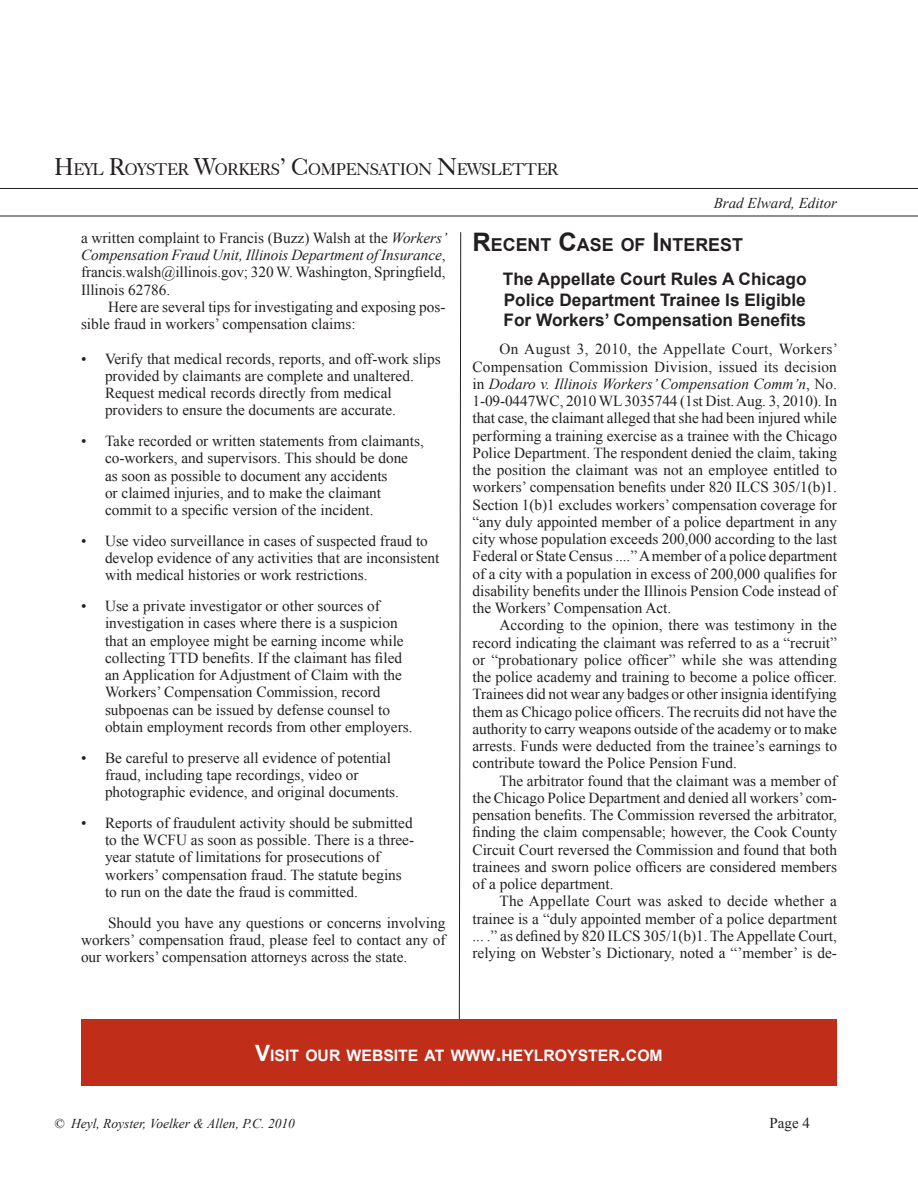
<style>
.page{position:relative;width:918px;height:1188px;background:#fff}
.page>*{position:absolute;margin:0;border:0;box-sizing:border-box;transform-origin:0 0}
.Main_Heading{font:700 17.85px "Arial";color:#231f20}
.Sub_Subheading{font:700 17.25px/20.7px "Arial";color:#231f20;text-align:justify}
.t1{font:16.8px "Caslon 540 BT";letter-spacing:-.015em;color:#231f20}
.Main_Heading-2{font:700 15.75px "Arial";color:#fff}
.Text{font:15.3px/17.2px "Times New Roman";color:#231f20;text-align:justify}
.Bulleted_List{font:15.3px/17.2px "Times New Roman";color:#231f20}
.t2{font:italic 15px "Times New Roman";color:#231f20}
.t3{font:15px "Times New Roman";color:#231f20}
.t4{font:italic 13.5px "Times New Roman";color:#231f20}
.s1{font-size:24px}
.s2{font-style:italic}
.s3{font-size:25.5px}
.s4{font-size:22.5px}
</style>
<div class="page">
<svg style="left:459px;top:232px;width:2px;height:788px"></svg>
<hr style="left:0;top:216px;width:918px;height:1px;background:#231f20">
<hr style="left:0;top:188px;width:918px;height:1px;background:#231f20">
<div style="left:81px;top:1020px;width:756px;height:66px;background:#c02d19"></div>
<p class="t1" style="left:54px;top:159px;width:505px"><span class="s1">H</span> EYL <span class="s1">R</span>OYSTER <span class="s1">W</span>ORKERS<span class="s1">’ C</span>OMPENSATION <span class="s1">N</span>EWSLETTER</p>
<p class="t2" style="left:714px;top:192px;width:125px">Brad Elward, Editor</p>
<p class="Text" style="left:81px;top:229px;width:368px">a written complaint to Francis (Buzz) Walsh at the <span class="s2">Workers’ Compensation Fraud Unit, Illinois Department of Insurance</span>, francis.walsh@illinois.gov; 320 W. Washington, Springfield, Illinois 62786.</p>
<p class="Text" style="left:81px;top:298px;width:366px;text-indent:27px">Here are several tips for investigating and exposing pos&shy;sible fraud in workers’ compensation claims:</p>
<p class="Bulleted_List" style="left:105px;top:350px;width:337px;text-indent:-24px">• Verify that medical records, reports, and off-work slips provided by claimants are complete and unaltered.<br>Request medical records directly from medical providers to ensure the documents are accurate.</p>
<p class="Bulleted_List" style="left:105px;top:432px;width:320px;text-indent:-24px">• Take recorded or written statements from claimants, co-workers, and supervisors. This should be done as soon as possible to document any accidents<br>or claimed injuries, and to make the claimant commit to a specific version of the incident.</p>
<p class="Bulleted_List" style="left:105px;top:532px;width:336px;text-indent:-24px">• Use video surveillance in cases of suspected fraud to develop evidence of any activities that are inconsistent with medical histories or work restrictions.</p>
<p class="Bulleted_List" style="left:105px;top:597px;width:309px;text-indent:-24px">• Use a private investigator or other sources of investigation in cases where there is a suspicion that an employee might be earning income while collecting TTD benefits. If the claimant has filed an Application for Adjustment of Claim with the Workers’ Compensation Commission, record subpoenas can be issued by defense counsel to obtain employment records from other employers.</p>
<p class="Bulleted_List" style="left:105px;top:749px;width:296px;text-indent:-24px">• Be careful to preserve all evidence of potential fraud, including tape recordings, video or photographic evidence, and original documents.</p>
<p class="Bulleted_List" style="left:105px;top:814px;width:311px;text-indent:-24px">• Reports of fraudulent activity should be submitted to the WCFU as soon as possible. There is a three&shy;year statute of limitations for prosecutions of workers’ compensation fraud. The statute begins to run on the date the fraud is committed.</p>
<p class="Text" style="left:81px;top:914px;width:366px;text-indent:27px">Should you have any questions or concerns involving workers’ compensation fraud, please feel to contact any of our workers’ compensation attorneys across the state.</p>
<p class="Main_Heading" style="left:472px;top:233px;width:272px"><span class="s3">R</span>ECENT <span class="s3">C</span>ASE OF <span class="s3">I</span> NTEREST</p>
<p class="Sub_Subheading" style="left:503px;top:269px;width:305px">The Appellate Court Rules A Chicago Police Department Trainee Is Eligible For Workers’ Compensation Benefits</p>
<p class="Text" style="left:472px;top:340px;width:367px;text-indent:27px">On August 3, 2010, the Appellate Court, Workers’ Compensation Commission Division, issued its decision in <span class="s2">Dodaro v. Illinois Workers’ Compensation Comm’n</span>, No.<br>1-09-0447WC, 2010 WL3035744 (1st Dist.Aug. 3, 2010). In that case, the claimant alleged that she had been injured while performing a training exercise as a trainee with the Chicago Police Department. The respondent denied the claim, taking the position the claimant was not an employee entitled to workers’ compensation benefits under 820 ILCS 305/1(b)1.<br>Section 1(b)1 excludes workers’ compensation coverage for “any duly appointed member of a police department in any city whose population exceeds 200,000 according to the last Federal or State Census ....”Amember of a police department of a city with a population in excess of 200,000 qualifies for disability benefits under the Illinois Pension Code instead of the Workers’ Compensation Act.</p>
<p class="Text" style="left:472px;top:616px;width:366px;text-indent:27px">According to the opinion, there was testimony in the record indicating the claimant was referred to as a “recruit” or “probationary police officer” while she was attending the police academy and training to become a police officer.<br>Trainees did not wear any badges or other insignia identifying them as Chicago police officers. The recruits did not have the authority to carry weapons outside of the academy or to make arrests. Funds were deducted from the trainee’s earnings to contribute toward the Police Pension Fund.</p>
<p class="Text" style="left:472px;top:772px;width:366px;text-indent:27px">The arbitrator found that the claimant was a member of the Chicago Police Department and denied all workers’ com&shy;pensation benefits. The Commission reversed the arbitrator, finding the claim compensable; however, the Cook County Circuit Court reversed the Commission and found that both trainees and sworn police officers are considered members of a police department.</p>
<p class="Text" style="left:472px;top:892px;width:366px;text-indent:27px">The Appellate Court was asked to decide whether a trainee is a “duly appointed member of a police department ... .” as defined by 820 ILCS 305/1(b)1. TheAppellate Court, relying on Webster’s Dictionary, noted a “’member’ is de-</p>
<p class="Main_Heading-2" style="left:255px;top:1045px;width:212px"><span class="s4">V</span>ISIT OUR WEBSITE AT WWW</p>
<p class="Main_Heading-2" style="left:495px;top:1045px;width:169px"><span class="s4">.</span>HEYLROYSTER<span class="s4">.</span>COM</p>
<p class="t4" style="left:54px;top:1114px;width:243px">© Heyl, Royster, Voelker &amp; Allen, P.C. 2010</p>
<p class="t3" style="left:770px;top:1112px;width:42px">Page 4</p>
</div>
